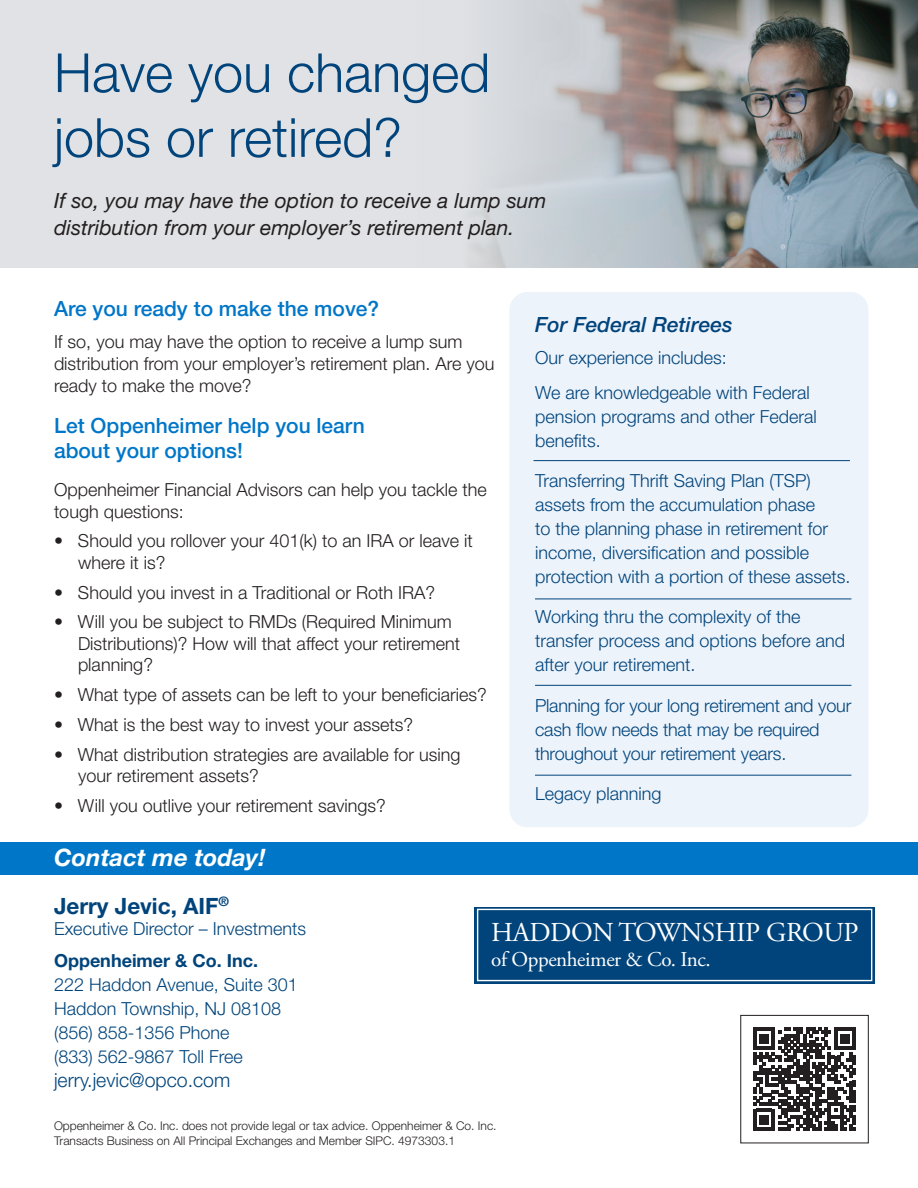
<style>
.page{position:relative;width:918px;height:1188px;background:#fff}
.page>*{position:absolute;margin:0;border:0;box-sizing:border-box;transform-origin:0 0}
.t1{font:300 54px/64.8px "Helvetica Neue LT Std";color:#00447b}
.t2{font:27.3px "Adobe Garamond Pro";letter-spacing:-.015em;color:#fff}
.t3{font:italic 700 24px "Helvetica Neue LT Std";color:#fff}
.t4{font:700 22.5px "Helvetica Neue LT Std";color:#00447b}
.t5{font:italic 21px/27px "Helvetica Neue LT Std";color:#231f20}
.t6{font:500 21px "Helvetica Neue LT Std";color:#0076c8}
.t7{font:21px "Adobe Garamond Pro";letter-spacing:-.02em;color:#fff}
.t8{font:italic 500 21px "Helvetica Neue LT Std";color:#00447b}
.t9{font:300 19.5px "Helvetica Neue LT Std";color:#00447b}
.t10{font:300 18px/24px "Helvetica Neue LT Std";color:#00447b}
.t11{font:300 18px/21.6px "Helvetica Neue LT Std";color:#231f20}
.t12{font:700 18px "Helvetica Neue LT Std";color:#00447b}
.t13{font:300 12px "Helvetica Neue LT Std";color:#231f20}
</style>
<div class="page">
<div style="left:0;top:0;width:918px;height:268px;background:#e0e2e5"></div>
<svg style="left:753px;top:1028px;width:103px;height:103px"></svg>
<img style="left:471px;top:0;width:447px;height:268px">
<div style="left:509px;top:292px;width:359px;height:535px;background:#edf3fb;border-radius:18px"></div>
<hr style="left:534px;top:460px;width:316px;height:1px;background:#00447b">
<hr style="left:535px;top:599px;width:316px;height:1px;background:#00447b">
<hr style="left:535px;top:685px;width:316px;height:1px;background:#00447b">
<hr style="left:535px;top:775px;width:316px;height:1px;background:#00447b">
<div style="left:0;top:842px;width:918px;height:33px;background:#0076c8"></div>
<div style="left:475px;top:907px;width:400px;height:76px;background:#00447b"></div>
<div style="left:477px;top:909px;width:395px;height:72px;border:1px solid #fff"></div>
<p class="t1" style="left:54px;top:39px;width:438px">Have you changed jobs or retired?</p>
<p class="t5" style="left:54px;top:187px;width:494px">If so, you may have the option to receive a lump sum distribution from your employer’s retirement plan.</p>
<p class="t6" style="left:54px;top:296px;width:327px">Are you ready to make the move?</p>
<p class="t11" style="left:54px;top:331px;width:442px">If so, you may have the option to receive a lump sum distribution from your employer’s retirement plan. Are you ready to make the move?</p>
<p class="t6" style="left:54px;top:413px;width:312px">Let Oppenheimer help you learn</p>
<p class="t6" style="left:54px;top:438px;width:191px">about your options!</p>
<p class="t11" style="left:54px;top:478px;width:434px">Oppenheimer Financial Advisors can help you tackle the tough questions:</p>
<p class="t11" style="left:78px;top:530px;width:396px;text-indent:-24px">• Should you rollover your 401(k) to an IRA or leave it where it is?</p>
<p class="t11" style="left:54px;top:581px;width:383px">• Should you invest in a Traditional or Roth IRA?</p>
<p class="t11" style="left:78px;top:611px;width:384px;text-indent:-24px">• Will you be subject to RMDs (Required Minimum<br>Distributions)? How will that affect your retirement planning?</p>
<p class="t11" style="left:54px;top:684px;width:434px">• What type of assets can be left to your beneficiaries?</p>
<p class="t11" style="left:54px;top:713px;width:361px">• What is the best way to invest your assets?</p>
<p class="t11" style="left:78px;top:743px;width:384px;text-indent:-24px">• What distribution strategies are available for using your retirement assets?</p>
<p class="t11" style="left:54px;top:794px;width:333px">• Will you outlive your retirement savings?</p>
<p class="t3" style="left:54px;top:842px;width:213px">Contact me today!</p>
<p class="t8" style="left:535px;top:312px;width:199px">For Federal Retirees</p>
<p class="t10" style="left:535px;top:345px;width:193px">Our experience includes:</p>
<p class="t10" style="left:535px;top:380px;width:283px">We are knowledgeable with Federal pension programs and other Federal benefits.</p>
<p class="t10" style="left:535px;top:468px;width:317px">Transferring Thrift Saving Plan (TSP) assets from the accumulation phase<br>to the planning phase in retirement for income, diversification and possible protection with a portion of these assets.</p>
<p class="t10" style="left:535px;top:605px;width:312px">Working thru the complexity of the transfer process and options before and after your retirement.</p>
<p class="t10" style="left:535px;top:693px;width:318px">Planning for your long retirement and your cash flow needs that may be required throughout your retirement years.</p>
<p class="t10" style="left:535px;top:781px;width:128px">Legacy planning</p>
<p class="t4" style="left:54px;top:892px;width:177px">Jerry Jevic, AIF<sup>®</sup></p>
<p class="t10" style="left:54px;top:917px;width:254px">Executive Director – Investments</p>
<p class="t12" style="left:54px;top:950px;width:206px">Oppenheimer &amp; Co. Inc.</p>
<p class="t10" style="left:54px;top:973px;width:245px">222 Haddon Avenue, Suite 301</p>
<p class="t10" style="left:54px;top:997px;width:229px">Haddon Township, NJ 08108</p>
<p class="t10" style="left:54px;top:1021px;width:177px">(856) 858-1356 Phone</p>
<p class="t10" style="left:54px;top:1045px;width:190px">(833) 562-9867 Toll Free</p>
<p class="t9" style="left:54px;top:1069px;width:178px">jerry.jevic@opco.com</p>
<p class="t2" style="left:491px;top:916px;width:369px">HADDON TOWNSHIP GROUP</p>
<p class="t7" style="left:491px;top:947px;width:221px">of Oppenheimer &amp; Co. Inc.</p>
<p class="t13" style="left:54px;top:1119px;width:444px">Oppenheimer &amp; Co. Inc. does not provide legal or tax advice. Oppenheimer &amp; Co. Inc.</p>
<p class="t13" style="left:54px;top:1133px;width:403px">Transacts Business on All Principal Exchanges and Member SIPC. 4973303.1</p>
</div>
